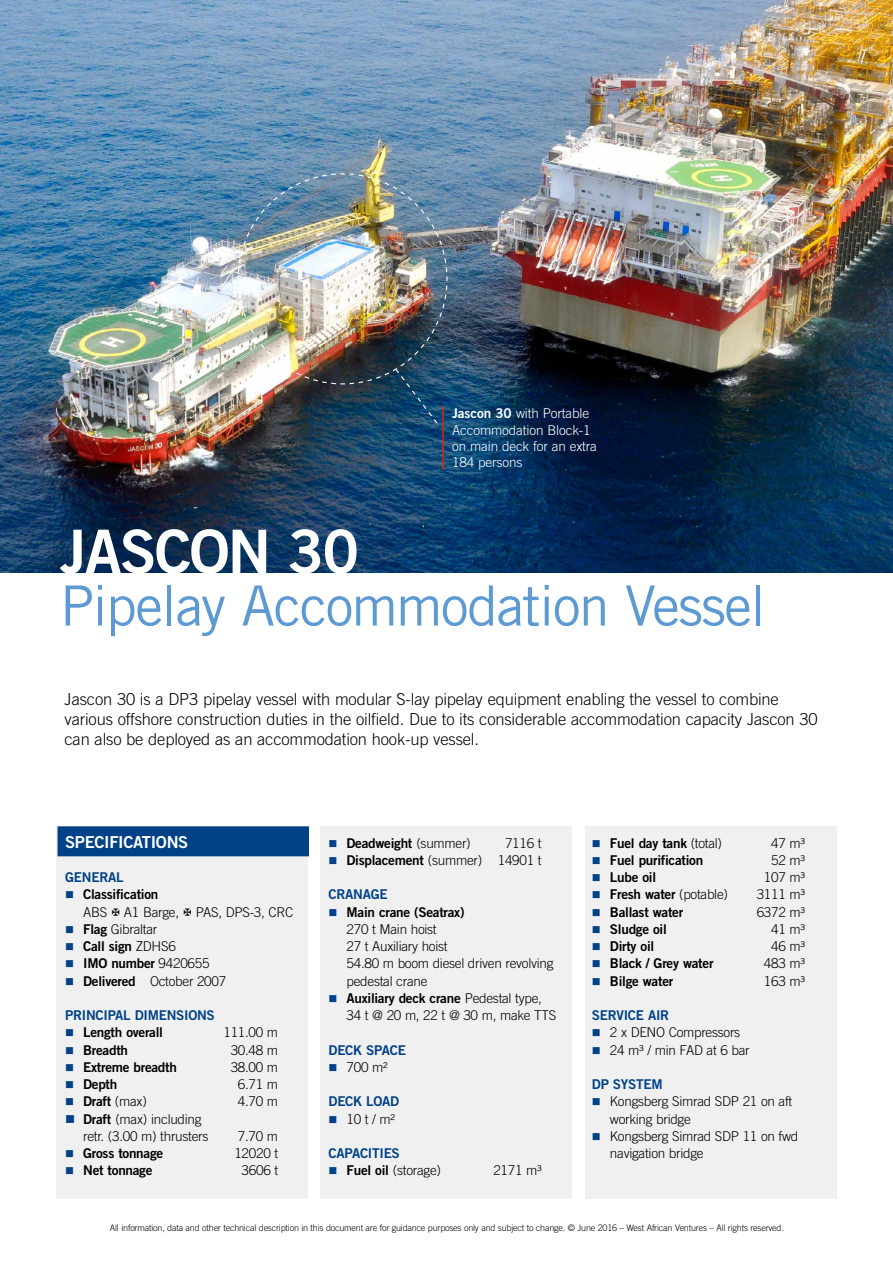
<style>
.page{position:relative;width:893px;height:1263px;background:#fff}
.page>*{position:absolute;margin:0;border:0;box-sizing:border-box;transform-origin:0 0}
.t1{font:60px "Trade Gothic LT Std Bd 2";letter-spacing:-.03em;color:#fff}
.t2{font:55.5px "Trade Gothic LT Std";letter-spacing:-.03em;color:#5d9ad3}
.t3{font:300 16.5px/19.8px "Trade Gothic LT Std";letter-spacing:-.01em;color:#000}
.t4{font:16.5px "Trade Gothic LT Std Bd 2";letter-spacing:-.02em;color:#fff}
.t5{font:300 13.5px/17.2px "Trade Gothic LT Std";letter-spacing:-.02em;color:#000}
.t6{font:13.5px "Trade Gothic LT Std Bd 2";letter-spacing:-.02em;color:#000}
.t7{font:13.5px "Trade Gothic LT Std Bd 2";letter-spacing:-.02em;color:#004188}
.t8{font:300 13.5px/16.2px "Trade Gothic LT Std";letter-spacing:-.01em;color:#fff}
.t9{font:300 9px "Trade Gothic LT Std";letter-spacing:-.02em;color:#000}
.s1{font-family:"Trade Gothic LT Std Bd 2";font-weight:400}
.s2{color:#004188}
.s3{font-family:"Trade Gothic LT Std";font-weight:300}
</style>
<div class="page">
<img style="left:0;top:0;width:893px;height:572px">
<img style="left:237px;top:173px;width:211px;height:252px">
<hr style="left:442px;top:406px;width:2px;height:64px;background:#e4220a">
<div style="left:56px;top:827px;width:252px;height:372px;background:#f0f0f0"></div>
<div style="left:320px;top:827px;width:252px;height:372px;background:#f0f0f0"></div>
<div style="left:585px;top:827px;width:252px;height:372px;background:#f0f0f0"></div>
<div style="left:58px;top:826px;width:251px;height:30px;background:#004188"></div>
<p class="t8" style="left:452px;top:405px;width:146px"><span class="s1">Jascon 30</span> with Portable<br>Accommodation Block-1 on main deck for an extra<br>184 persons</p>
<h1 class="t1" style="left:60px;top:514px;width:301px">Jascon 30</h1>
<h2 class="t2" style="left:60px;top:572px;width:707px">Pipelay Accommodation Vessel</h2>
<p class="t3" style="left:65px;top:689px;width:755px">Jascon 30 is a DP3 pipelay vessel with modular S-lay pipelay equipment enabling the vessel to combine various offshore construction duties in the oilfield. Due to its considerable accommodation capacity Jascon 30 can also be deployed as an accommodation hook-up vessel.</p>
<p class="t4" style="left:65px;top:831px;width:125px">Specifications</p>
<p class="t7" style="left:65px;top:869px;width:60px">Gen eral</p>
<p class="t6" style="left:65px;top:886px;width:95px"><span class="s2">■</span> Classification</p>
<p class="t5" style="left:83px;top:903px;width:212px">ABS A1 Barge, PAS, DPS-3, CRC</p>
<p class="t5" style="left:65px;top:920px;width:94px"><span class="s2">■</span> <span class="s1">Flag</span> Gibraltar</p>
<p class="t6" style="left:65px;top:938px;width:112px"><span class="s2">■</span> Call sign <span class="s3">ZDHS6</span></p>
<p class="t6" style="left:65px;top:955px;width:146px"><span class="s2">■</span> I MO number <span class="s3">9420655</span></p>
<p class="t5" style="left:65px;top:972px;width:163px"><span class="s2">■</span> <span class="s1">Delivered</span> October 2007</p>
<p class="t7" style="left:65px;top:1007px;width:151px">Principal dim ensions</p>
<p class="t6" style="left:65px;top:1024px;width:99px"><span class="s2">■</span> Length overall</p>
<p class="t5" style="left:223px;top:1024px;width:56px">111.00 m</p>
<p class="t6" style="left:65px;top:1041px;width:64px"><span class="s2">■</span> Breadth</p>
<p class="t5" style="left:231px;top:1041px;width:49px">30.48 m</p>
<p class="t6" style="left:65px;top:1059px;width:113px"><span class="s2">■</span> Extreme breadth</p>
<p class="t5" style="left:231px;top:1058px;width:49px">38.00 m</p>
<p class="t6" style="left:65px;top:1076px;width:54px"><span class="s2">■</span> Depth</p>
<p class="t5" style="left:238px;top:1075px;width:42px">6.71 m</p>
<p class="t6" style="left:65px;top:1093px;width:83px"><span class="s2">■</span> Draft <span class="s3">(max)</span></p>
<p class="t5" style="left:238px;top:1093px;width:42px">4.70 m</p>
<p class="t5" style="left:83px;top:1110px;width:127px;text-indent:-18px"><span class="s2">■</span> <span class="s1">Draft</span> (max) including retr. (3.00 m) thrusters</p>
<p class="t5" style="left:238px;top:1127px;width:42px">7.70 m</p>
<p class="t6" style="left:65px;top:1145px;width:100px"><span class="s2">■</span> Gross tonnage</p>
<p class="t5" style="left:234px;top:1144px;width:45px">12020 t</p>
<p class="t6" style="left:65px;top:1162px;width:89px"><span class="s2">■</span> Net tonnage</p>
<p class="t5" style="left:242px;top:1162px;width:38px">3606 t</p>
<p class="t6" style="left:329px;top:834px;width:144px"><span class="s2">■</span> Deadweight <span class="s3">(summer)</span></p>
<p class="t5" style="left:505px;top:834px;width:38px">7116 t</p>
<p class="t5" style="left:329px;top:851px;width:214px"><span class="s2">■</span> <span class="s1">Displacement</span> (summer) 14901 t</p>
<p class="t7" style="left:329px;top:886px;width:61px">Cranage</p>
<p class="t6" style="left:329px;top:903px;width:137px"><span class="s2">■</span> Main crane (Seatrax)</p>
<p class="t5" style="left:347px;top:920px;width:208px">270 t Main hoist<br>27 t Auxiliary hoist<br>54.80 m boom diesel driven revolving pedestal crane</p>
<p class="t6" style="left:329px;top:990px;width:215px"><span class="s2">■</span> Auxiliary deck crane <span class="s3">Pedestal type,</span></p>
<p class="t5" style="left:347px;top:1006px;width:211px">34 t @ 20 m, 22 t @ 30 m, make TTS</p>
<p class="t7" style="left:329px;top:1041px;width:79px">Deck space</p>
<p class="t5" style="left:329px;top:1058px;width:61px"><span class="s2">■</span> 700 m²</p>
<p class="t7" style="left:329px;top:1093px;width:71px">Deck load</p>
<p class="t5" style="left:329px;top:1110px;width:68px"><span class="s2">■</span> 10 t / m²</p>
<p class="t7" style="left:329px;top:1145px;width:73px">Capacities</p>
<p class="t5" style="left:329px;top:1162px;width:114px"><span class="s2">■</span> <span class="s1">Fuel oil</span> (storage)</p>
<p class="t5" style="left:493px;top:1162px;width:50px">2171 m³</p>
<p class="t6" style="left:592px;top:834px;width:132px"><span class="s2">■</span> Fuel day tank <span class="s3">(total)</span></p>
<p class="t5" style="left:771px;top:834px;width:35px">47 m³</p>
<p class="t6" style="left:592px;top:852px;width:113px"><span class="s2">■</span> Fuel purification</p>
<p class="t5" style="left:771px;top:851px;width:35px">52 m³</p>
<p class="t6" style="left:592px;top:869px;width:66px"><span class="s2">■</span> Lube oil</p>
<p class="t5" style="left:764px;top:868px;width:43px">107 m³</p>
<p class="t6" style="left:592px;top:886px;width:138px"><span class="s2">■</span> Fresh water <span class="s3">(potable)</span></p>
<p class="t5" style="left:757px;top:886px;width:50px">3111 m³</p>
<p class="t6" style="left:592px;top:903px;width:93px"><span class="s2">■</span> Ballast water</p>
<p class="t5" style="left:757px;top:903px;width:50px">6372 m³</p>
<p class="t6" style="left:592px;top:921px;width:76px"><span class="s2">■</span> Sludge oil</p>
<p class="t5" style="left:771px;top:920px;width:35px">41 m³</p>
<p class="t6" style="left:592px;top:938px;width:64px"><span class="s2">■</span> Dirty oil</p>
<p class="t5" style="left:771px;top:937px;width:35px">46 m³</p>
<p class="t6" style="left:592px;top:955px;width:123px"><span class="s2">■</span> Black / Grey water</p>
<p class="t5" style="left:764px;top:955px;width:43px">483 m³</p>
<p class="t6" style="left:592px;top:972px;width:83px"><span class="s2">■</span> Bilge water</p>
<p class="t5" style="left:764px;top:972px;width:43px">163 m³</p>
<p class="t7" style="left:592px;top:1007px;width:79px">Service air</p>
<p class="t5" style="left:592px;top:1024px;width:150px"><span class="s2">■</span> 2 x DENO Compressors</p>
<p class="t5" style="left:592px;top:1041px;width:159px"><span class="s2">■</span> 24 m³ / min FAD at 6 bar</p>
<p class="t7" style="left:592px;top:1076px;width:70px">DP System</p>
<p class="t5" style="left:610px;top:1093px;width:184px;text-indent:-18px"><span class="s2">■</span> Kongsberg Simrad SDP 21 on aft working bridge</p>
<p class="t5" style="left:610px;top:1127px;width:190px;text-indent:-18px"><span class="s2">■</span> Kongsberg Simrad SDP 11 on fwd navigation bridge</p>
<p class="t9" style="left:110px;top:1223px;width:676px">All information, data and other technical description in this document are for guidance purposes only and subject to change. © June 2016 – West African Ventures – All rights reserved.</p>
</div>
